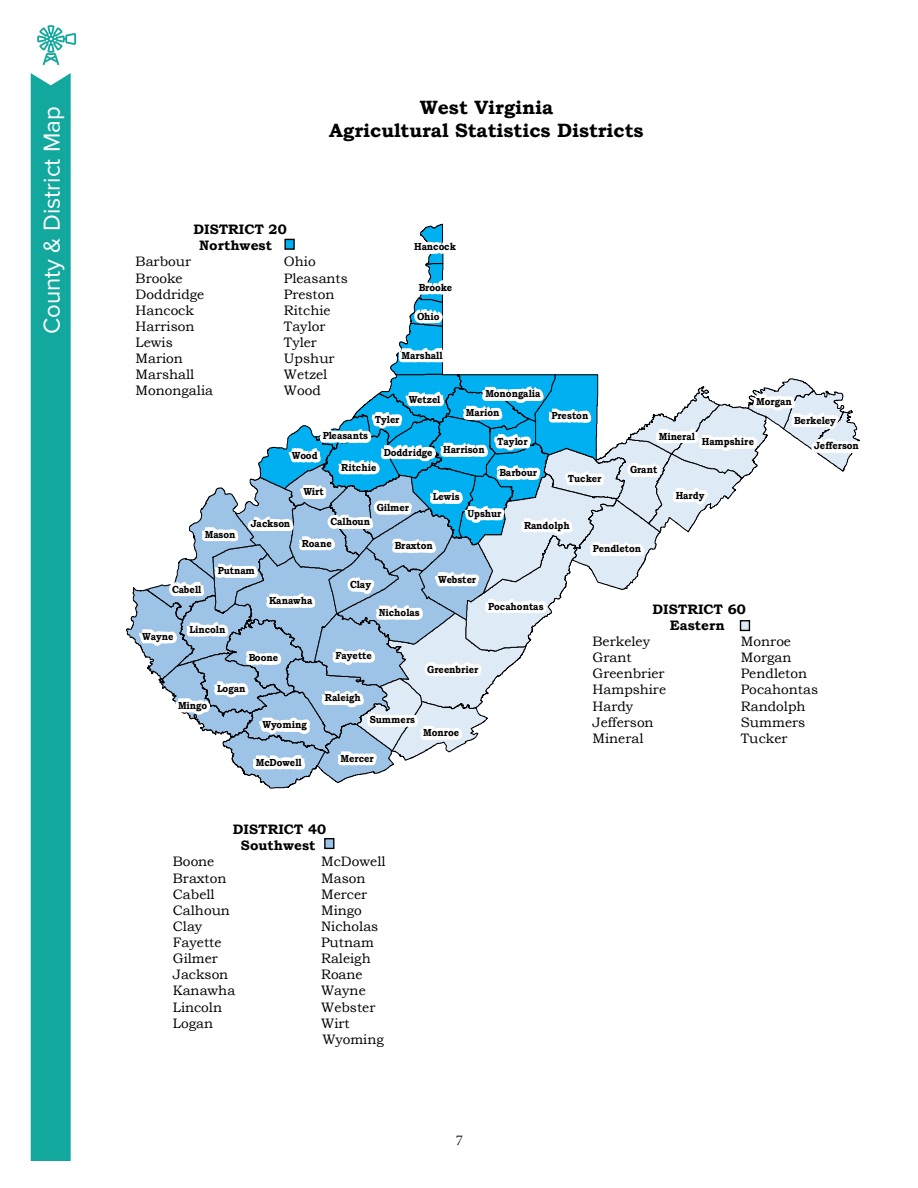
<style>
.page{position:relative;width:918px;height:1188px;background:#fff}
.page>*{position:absolute;margin:0;border:0;box-sizing:border-box;transform-origin:0 0}
.t1{font:24px "Proxima Nova";color:#fff}
.t2{font:700 19.35px/22.6px "Bookman Old Style";color:#000;text-align:center}
.t3{font:15px "Minion Pro";color:#231f20}
.t4{font:13.65px/16.2px "Bookman Old Style";color:#000}
.t5{font:700 13.65px/16px "Bookman Old Style";color:#000;text-align:center}
.t6{font:700 10.2px "Bookman Old Style";color:#000;scale:.91 1}
.t7{font:700 10.2px "Bookman Old Style";letter-spacing:-.02em;color:#000;scale:.91 1}
</style>
<div class="page">
<svg style="left:126px;top:223px;width:734px;height:566px"></svg>
<div style="left:285px;top:239px;width:9px;height:10px;background:#00b0f0"></div>
<div style="left:284px;top:239px;width:11px;height:11px;border:1px solid #000"></div>
<div style="left:325px;top:839px;width:9px;height:9px;background:#9dc3e6"></div>
<div style="left:324px;top:838px;width:10px;height:11px;border:1px solid #000"></div>
<div style="left:741px;top:621px;width:8px;height:9px;background:#deebf7"></div>
<div style="left:740px;top:620px;width:10px;height:11px;border:1px solid #000"></div>
<div style="left:31px;top:73px;width:40px;height:1088px;background:#13a89e"></div>
<svg style="left:37px;top:25px;width:39px;height:40px"></svg>
<p class="t1" style="left:34px;top:334px;width:229px;rotate:-90deg">County &amp; District Map</p>
<p class="t5" style="left:199px;top:221px;width:89px;text-align:left;text-indent:-6px">DISTRICT 20<br>Northwest</p>
<p class="t2" style="left:329px;top:96px;width:316px">West Virginia<br>Agricultural Statistics Districts</p>
<p class="t6" style="left:414px;top:240px;width:47px">Hancock</p>
<p class="t4" style="left:136px;top:254px;width:57px">Barbour</p>
<p class="t4" style="left:284px;top:254px;width:33px">Ohio</p>
<p class="t4" style="left:136px;top:270px;width:49px">Brooke</p>
<p class="t4" style="left:284px;top:270px;width:66px">Pleasants</p>
<p class="t4" style="left:136px;top:286px;width:70px">Doddridge</p>
<p class="t4" style="left:284px;top:286px;width:52px">Preston</p>
<p class="t4" style="left:136px;top:302px;width:60px">Hancock</p>
<p class="t4" style="left:284px;top:302px;width:48px">Ritchie</p>
<p class="t4" style="left:136px;top:318px;width:60px">Harrison</p>
<p class="t4" style="left:284px;top:318px;width:43px">Taylor</p>
<p class="t4" style="left:136px;top:334px;width:39px">Lewis</p>
<p class="t4" style="left:284px;top:334px;width:35px">Tyler</p>
<p class="t4" style="left:136px;top:350px;width:49px">Marion</p>
<p class="t4" style="left:284px;top:350px;width:52px">Upshur</p>
<p class="t4" style="left:136px;top:367px;width:60px">Marshall</p>
<p class="t4" style="left:284px;top:367px;width:45px">Wetzel</p>
<p class="t4" style="left:136px;top:383px;width:79px">Monongalia</p>
<p class="t4" style="left:284px;top:383px;width:38px">Wood</p>
<p class="t6" style="left:419px;top:280px;width:38px">Brooke</p>
<p class="t6" style="left:417px;top:309px;width:26px">Ohio</p>
<p class="t6" style="left:402px;top:348px;width:47px">Marshall</p>
<p class="t6" style="left:375px;top:412px;width:29px">Tyler</p>
<p class="t6" style="left:409px;top:392px;width:36px">Wetzel</p>
<p class="t6" style="left:485px;top:386px;width:62px">Monongalia</p>
<p class="t6" style="left:466px;top:405px;width:38px">Marion</p>
<p class="t6" style="left:552px;top:408px;width:42px">Preston</p>
<p class="t6" style="left:756px;top:394px;width:41px">Morgan</p>
<p class="t7" style="left:794px;top:413px;width:47px">Berkeley</p>
<p class="t6" style="left:205px;top:527px;width:35px">Mason</p>
<p class="t6" style="left:323px;top:428px;width:51px">Pleasants</p>
<p class="t6" style="left:292px;top:448px;width:30px">Wood</p>
<p class="t6" style="left:384px;top:445px;width:55px">Doddridge</p>
<p class="t6" style="left:443px;top:442px;width:47px">Harrison</p>
<p class="t6" style="left:659px;top:429px;width:41px">Mineral</p>
<p class="t6" style="left:497px;top:434px;width:35px">Taylor</p>
<p class="t6" style="left:814px;top:439px;width:50px">Jefferson</p>
<p class="t6" style="left:702px;top:435px;width:59px">Hampshire</p>
<p class="t6" style="left:341px;top:460px;width:40px">Ritchie</p>
<p class="t6" style="left:500px;top:465px;width:43px">Barbour</p>
<p class="t6" style="left:568px;top:471px;width:38px">Tucker</p>
<p class="t6" style="left:630px;top:462px;width:31px">Grant</p>
<p class="t6" style="left:303px;top:485px;width:24px">Wirt</p>
<p class="t6" style="left:433px;top:489px;width:31px">Lewis</p>
<p class="t6" style="left:676px;top:488px;width:33px">Hardy</p>
<p class="t6" style="left:251px;top:517px;width:45px">Jackson</p>
<p class="t6" style="left:377px;top:500px;width:37px">Gilmer</p>
<p class="t6" style="left:331px;top:515px;width:45px">Calhoun</p>
<p class="t6" style="left:302px;top:536px;width:34px">Roane</p>
<p class="t6" style="left:395px;top:538px;width:43px">Braxton</p>
<p class="t6" style="left:468px;top:506px;width:39px">Upshur</p>
<p class="t6" style="left:524px;top:518px;width:52px">Randolph</p>
<p class="t6" style="left:593px;top:542px;width:55px">Pendleton</p>
<p class="t6" style="left:172px;top:582px;width:34px">Cabell</p>
<p class="t6" style="left:218px;top:563px;width:42px">Putnam</p>
<p class="t6" style="left:142px;top:629px;width:36px">Wayne</p>
<p class="t6" style="left:190px;top:622px;width:41px">Lincoln</p>
<p class="t6" style="left:269px;top:593px;width:49px">Kanawha</p>
<p class="t6" style="left:249px;top:650px;width:34px">Boone</p>
<p class="t6" style="left:178px;top:698px;width:34px">Mingo</p>
<p class="t6" style="left:217px;top:681px;width:33px">Logan</p>
<p class="t6" style="left:262px;top:717px;width:50px">Wyoming</p>
<p class="t6" style="left:256px;top:755px;width:52px">McDowell</p>
<p class="t6" style="left:350px;top:577px;width:25px">Clay</p>
<p class="t6" style="left:379px;top:605px;width:46px">Nicholas</p>
<p class="t6" style="left:438px;top:572px;width:43px">Webster</p>
<p class="t6" style="left:488px;top:599px;width:62px">Pocahontas</p>
<p class="t6" style="left:335px;top:648px;width:42px">Fayette</p>
<p class="t6" style="left:325px;top:691px;width:41px">Raleigh</p>
<p class="t6" style="left:370px;top:712px;width:51px">Summers</p>
<p class="t6" style="left:341px;top:751px;width:38px">Mercer</p>
<p class="t6" style="left:427px;top:662px;width:58px">Greenbrier</p>
<p class="t6" style="left:423px;top:725px;width:41px">Monroe</p>
<p class="t5" style="left:233px;top:821px;width:95px">DISTRICT 40<br>Southwest</p>
<p class="t4" style="left:173px;top:854px;width:43px">Boone</p>
<p class="t4" style="left:321px;top:854px;width:66px">McDowell</p>
<p class="t4" style="left:173px;top:870px;width:55px">Braxton</p>
<p class="t4" style="left:321px;top:870px;width:46px">Mason</p>
<p class="t4" style="left:173px;top:886px;width:43px">Cabell</p>
<p class="t4" style="left:321px;top:886px;width:47px">Mercer</p>
<p class="t4" style="left:173px;top:902px;width:59px">Calhoun</p>
<p class="t4" style="left:321px;top:902px;width:42px">Mingo</p>
<p class="t4" style="left:173px;top:918px;width:31px">Clay</p>
<p class="t4" style="left:321px;top:918px;width:59px">Nicholas</p>
<p class="t4" style="left:173px;top:934px;width:50px">Fayette</p>
<p class="t4" style="left:321px;top:934px;width:54px">Putnam</p>
<p class="t4" style="left:173px;top:950px;width:47px">Gilmer</p>
<p class="t4" style="left:321px;top:950px;width:51px">Raleigh</p>
<p class="t4" style="left:173px;top:967px;width:57px">Jackson</p>
<p class="t4" style="left:321px;top:967px;width:43px">Roane</p>
<p class="t4" style="left:173px;top:983px;width:64px">Kanawha</p>
<p class="t4" style="left:321px;top:983px;width:46px">Wayne</p>
<p class="t4" style="left:173px;top:999px;width:51px">Lincoln</p>
<p class="t4" style="left:321px;top:999px;width:56px">Webster</p>
<p class="t4" style="left:173px;top:1015px;width:42px">Logan</p>
<p class="t4" style="left:321px;top:1015px;width:64px">Wirt<br>Wyoming</p>
<p class="t3" style="left:456px;top:1130px;width:9px">7</p>
<p class="t5" style="left:653px;top:601px;width:95px">DISTRICT 60<br>Eastern</p>
<p class="t4" style="left:593px;top:633px;width:59px">Berkeley</p>
<p class="t4" style="left:741px;top:633px;width:52px">Monroe</p>
<p class="t4" style="left:593px;top:650px;width:41px">Grant</p>
<p class="t4" style="left:741px;top:650px;width:52px">Morgan</p>
<p class="t4" style="left:593px;top:666px;width:74px">Greenbrier</p>
<p class="t4" style="left:741px;top:666px;width:68px">Pendleton</p>
<p class="t4" style="left:593px;top:682px;width:75px">Hampshire</p>
<p class="t4" style="left:741px;top:682px;width:79px">Pocahontas</p>
<p class="t4" style="left:593px;top:698px;width:42px">Hardy</p>
<p class="t4" style="left:741px;top:698px;width:66px">Randolph</p>
<p class="t4" style="left:593px;top:714px;width:63px">Jefferson</p>
<p class="t4" style="left:741px;top:714px;width:66px">Summers</p>
<p class="t4" style="left:593px;top:730px;width:52px">Mineral</p>
<p class="t4" style="left:741px;top:730px;width:48px">Tucker</p>
</div>
